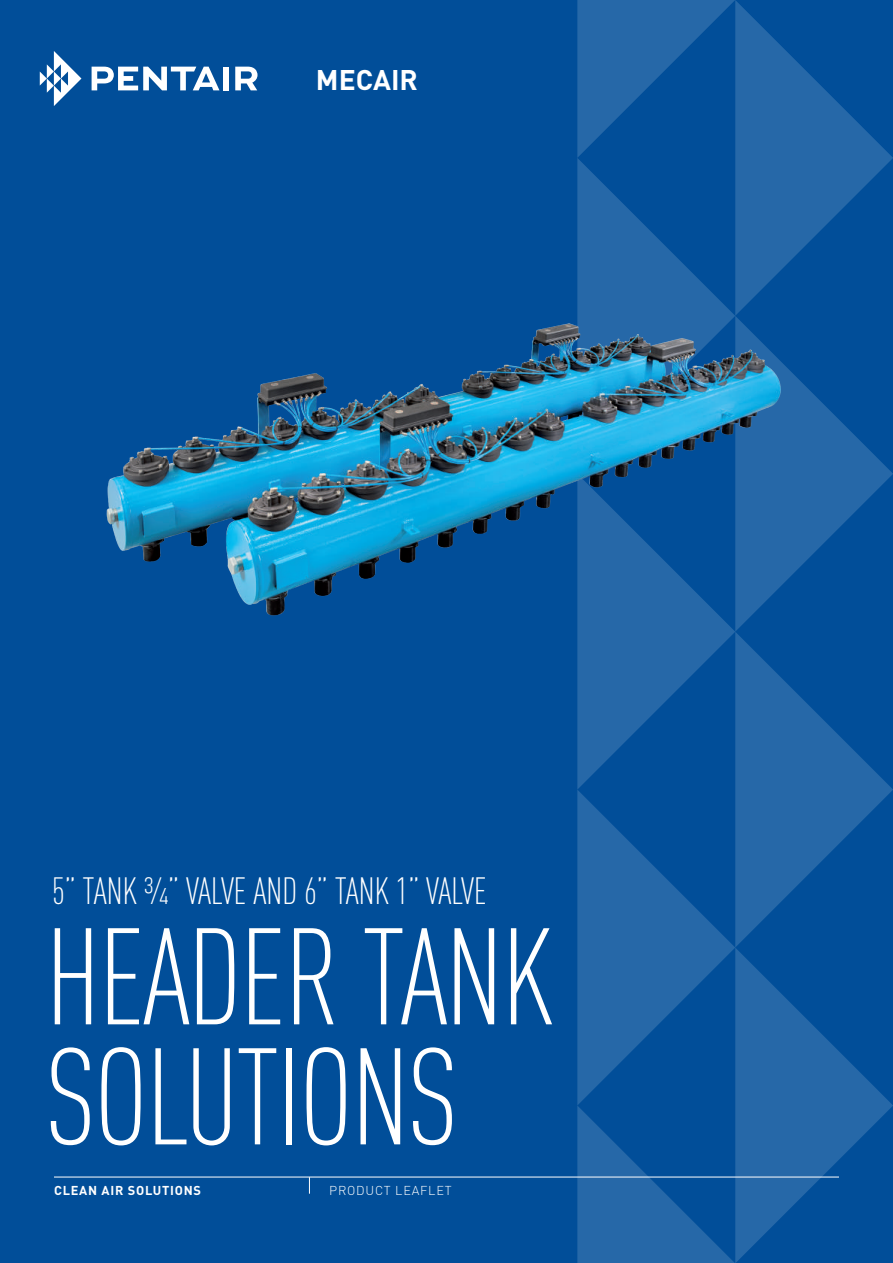
<style>
.page{position:relative;width:893px;height:1263px;background:#014e99}
.page>*{position:absolute;margin:0;border:0;box-sizing:border-box;transform-origin:0 0}
.t1{font:300 condensed 135px/120px "DIN Pro";letter-spacing:-.02em;color:#fff}
.t2{font:300 condensed 37.5px "DIN Pro";letter-spacing:-.01em;color:#fff}
.t3{font:700 28.05px "DIN Pro";color:#fff}
.t4{font:700 12.75px "DIN Pro";letter-spacing:.06em;color:#fff}
.t5{font:300 12.75px "DIN Pro";letter-spacing:.06em;color:#fff}
</style>
<div class="page">
<hr style="left:54px;top:1177px;width:785px;height:1px;background:#fff">
<svg style="left:309px;top:1177px;width:1px;height:17px"></svg>
<svg style="left:577px;top:0;width:316px;height:158px"></svg>
<svg style="left:577px;top:158px;width:316px;height:316px"></svg>
<svg style="left:577px;top:474px;width:316px;height:315px"></svg>
<svg style="left:577px;top:789px;width:316px;height:461px;fill:#2567a7"></svg>
<svg style="left:577px;top:1105px;width:171px;height:158px"></svg>
<svg style="left:40px;top:51px;width:41px;height:55px"></svg>
<svg style="left:92px;top:67px;width:127px;height:23px"></svg>
<div style="left:223px;top:67px;width:6px;height:23px;background:#fff"></div>
<svg style="left:235px;top:67px;width:22px;height:23px"></svg>
<img style="left:106px;top:309px;width:691px;height:317px">
<p class="t3" style="left:316px;top:57px;width:104px">MECAIR</p>
<p class="t2" style="left:52px;top:865px;width:436px">5” TANK ¾” VALVE AND 6” TANK 1” VALVE</p>
<h1 class="t1" style="left:45px;top:908px;width:510px">HEADER TANK<br>SOLUTIONS</h1>
<p class="t4" style="left:54px;top:1180px;width:149px">CLEAN AIR SOLUTIONS</p>
<p class="t5" style="left:329px;top:1181px;width:124px">PRODUCT LEAFLET</p>
</div>
